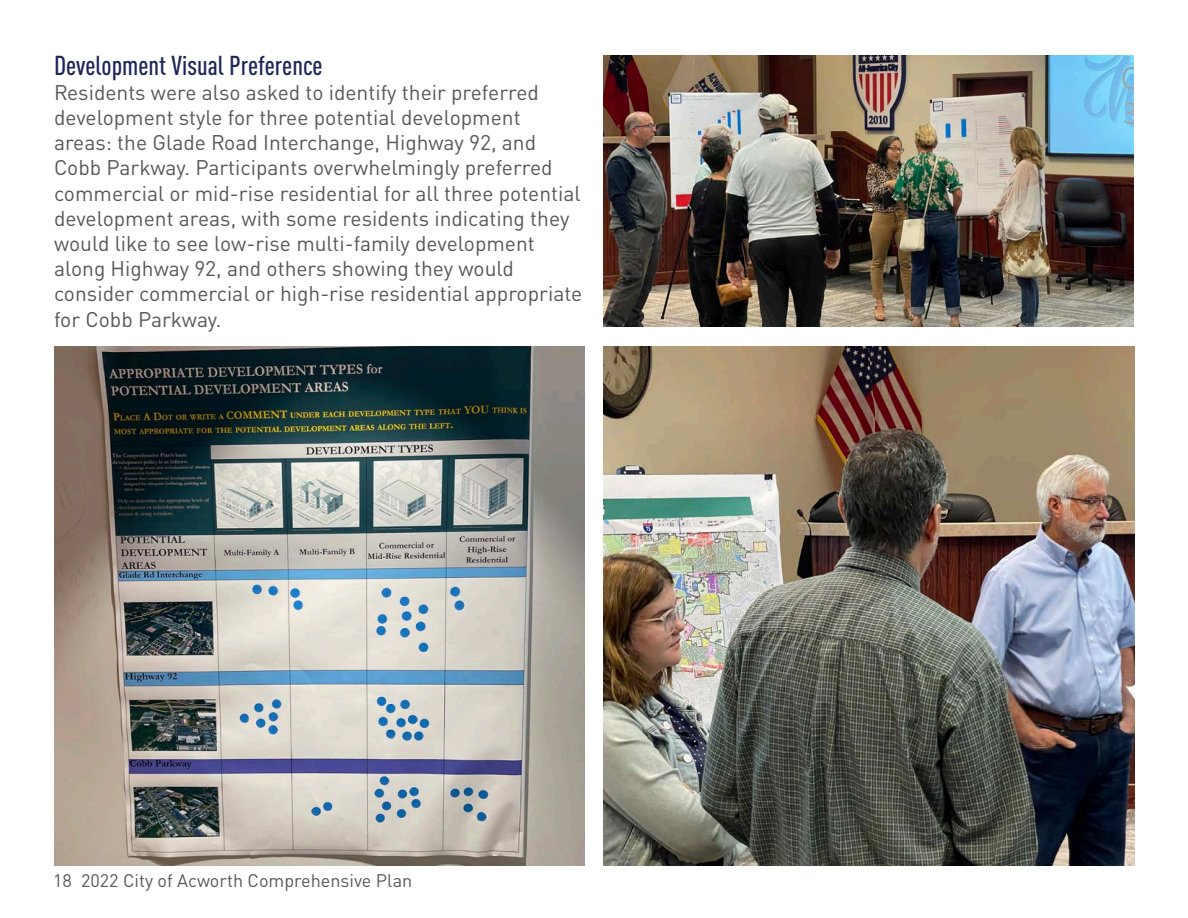
<style>
.page{position:relative;width:1188px;height:918px;background:#fff}
.page>*{position:absolute;margin:0;border:0;box-sizing:border-box;transform-origin:0 0}
.t1{font:500 condensed 27px "DIN Pro";color:#1d2757}
.t2{font:21px/25.2px "DIN Pro";color:#57585a}
.t3{font:18px "DIN Pro";color:#57585a}
</style>
<div class="page">
<img style="left:603px;top:56px;width:531px;height:271px">
<img style="left:54px;top:347px;width:531px;height:519px">
<img style="left:603px;top:347px;width:532px;height:519px">
<p class="t1" style="left:54px;top:46px;width:270px">Development Visual Preference</p>
<p class="t2" style="left:54px;top:78px;width:530px">Residents were also asked to identify their preferred development style for three potential development areas: the Glade Road Interchange, Highway 92, and Cobb Parkway. Participants overwhelmingly preferred commercial or mid-rise residential for all three potential development areas, with some residents indicating they would like to see low-rise multi-family development along Highway 92, and others showing they would consider commercial or high-rise residential appropriate for Cobb Parkway.</p>
<p class="t3" style="left:53px;top:867px;width:361px">18 2022 City of Acworth Comprehensive Plan</p>
</div>
